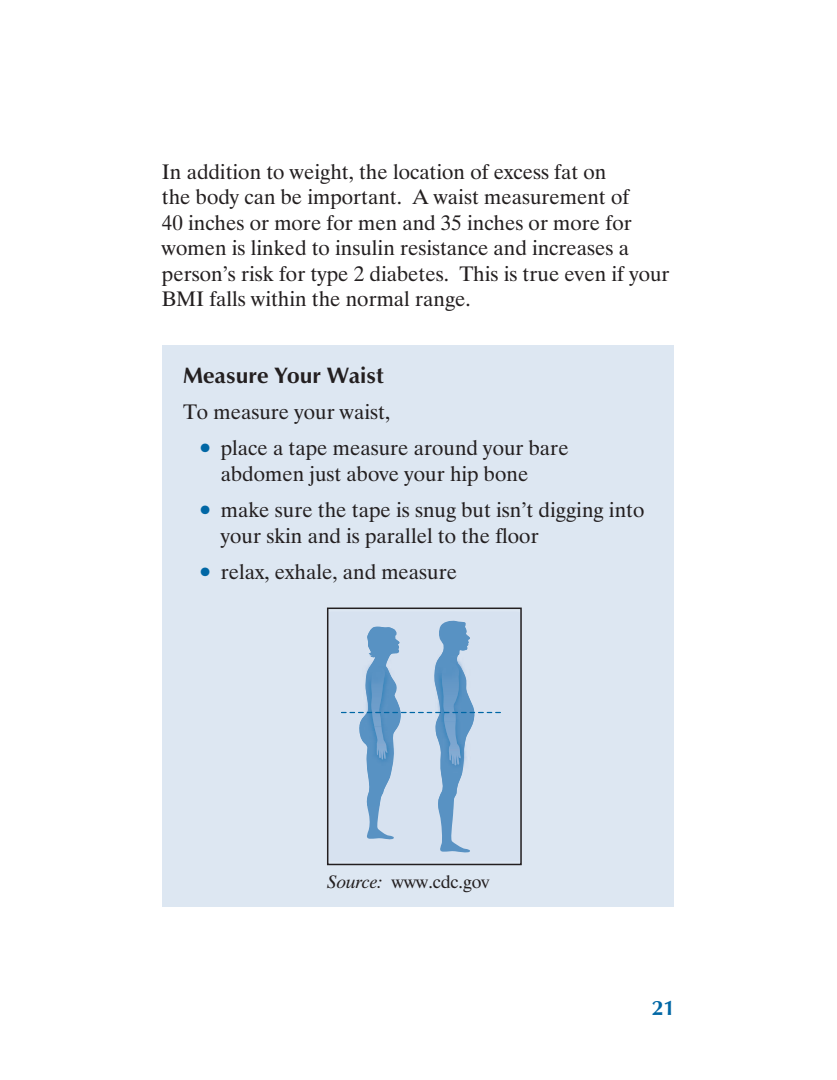
<style>
.page{position:relative;width:837px;height:1080px;background:#fff}
.page>*{position:absolute;margin:0;border:0;box-sizing:border-box;transform-origin:0 0}
.t1{font:700 22.5px "Zapf Humanist 601 BT";color:#231f20}
.t2{font:21px/25.5px "Dutch 801 BT";color:#231f20}
.t3{font:700 21px "Zapf Humanist 601 BT";color:#0067a5}
.t4{font:18px "Dutch 801 BT";color:#231f20}
.s1{color:#0067a5}
.s2{font-style:italic}
</style>
<div class="page">
<div style="left:163px;top:345px;width:511px;height:561px;background:#dde7f2"></div>
<svg style="left:341px;top:620px;width:160px;height:233px"></svg>
<div style="left:327px;top:608px;width:195px;height:257px;border:2px solid #231f20"></div>
<p class="t2" style="left:162px;top:158px;width:509px">In addition to weight, the location of excess fat on<br>the body can be important. A waist measurement of<br>40 inches or more for men and 35 inches or more for women is linked to insulin resistance and increases a person’s risk for type 2 diabetes. This is true even if your BMI falls within the normal range.</p>
<h3 class="t1" style="left:183px;top:361px;width:202px">Measure Your Waist</h3>
<p class="t2" style="left:183px;top:399px;width:209px">To measure your waist,</p>
<p class="t2" style="left:221px;top:435px;width:349px;text-indent:-20px"><span class="s1">●</span> place a tape measure around your bare abdomen just above your hip bone</p>
<p class="t2" style="left:221px;top:497px;width:425px;text-indent:-20px"><span class="s1">●</span> make sure the tape is snug but isn’t digging into your skin and is parallel to the floor</p>
<p class="t2" style="left:201px;top:559px;width:258px"><span class="s1">●</span> relax, exhale, and measure</p>
<p class="t4" style="left:327px;top:870px;width:164px"><span class="s2">Source:</span> www.cdc.gov</p>
<p class="t3" style="left:652px;top:995px;width:25px">21</p>
</div>
